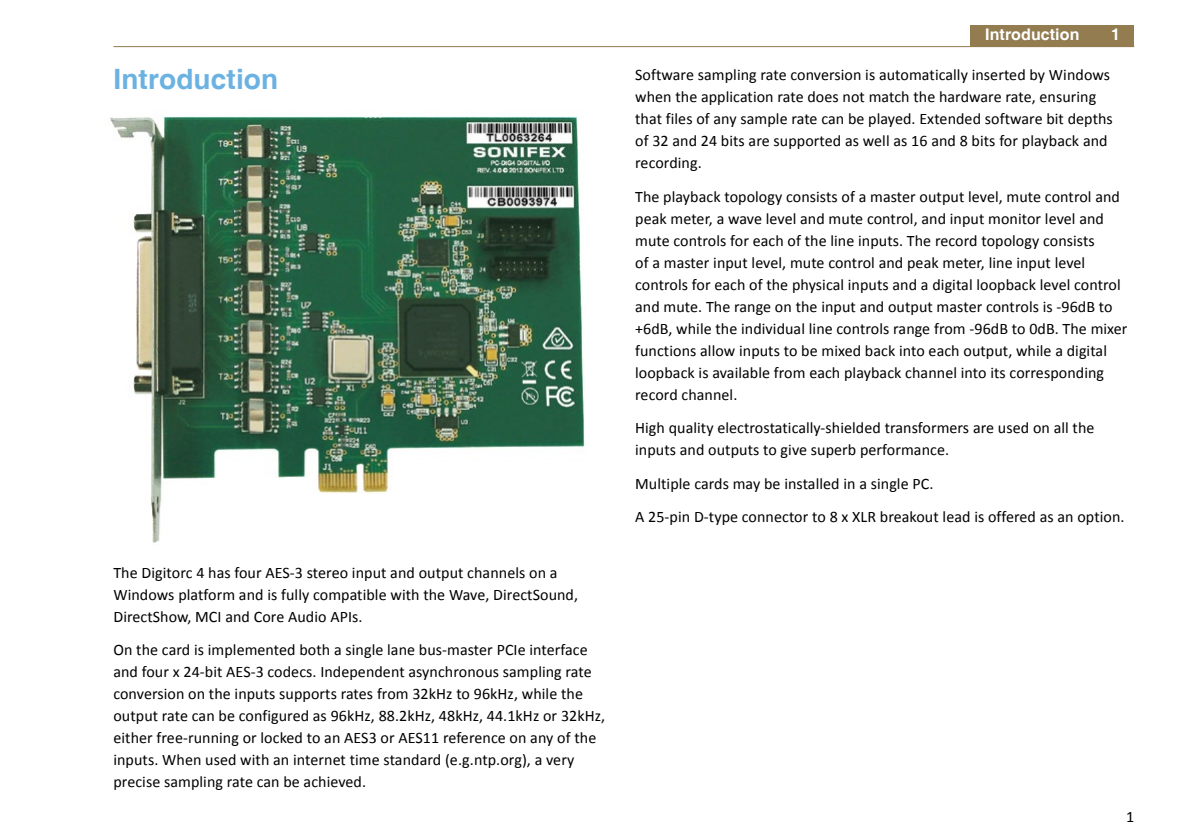
<style>
.page{position:relative;width:1191px;height:840px;background:#fff}
.page>*{position:absolute;margin:0;border:0;box-sizing:border-box;transform-origin:0 0}
.t1{font:700 28px "Helvetica";letter-spacing:.005em;color:#6bb2e2}
.t2{font:16px/22px "Calibri";letter-spacing:.005em;color:#000}
.t3{font:700 16px "Helvetica";letter-spacing:.005em;color:#fff}
</style>
<div class="page">
<div style="left:970px;top:25px;width:164px;height:22px;background:#927c50"></div>
<hr style="left:113px;top:46px;width:1021px;height:1px;background:#927c50">
<img style="left:110px;top:116px;width:475px;height:427px">
<h1 class="t1" style="left:113px;top:61px;width:166px">Introduction</h1>
<p class="t2" style="left:113px;top:561px;width:466px">The Digitorc 4 has four AES-3 stereo input and output channels on a<br>Windows platform and is fully compatible with the Wave, DirectSound,<br>DirectShow, MCI and Core Audio APIs.</p>
<p class="t2" style="left:113px;top:638px;width:493px">On the card is implemented both a single lane bus-master PCIe interface and four x 24-bit AES-3 codecs. Independent asynchronous sampling rate conversion on the inputs supports rates from 32kHz to 96kHz, while the output rate can be configured as 96kHz, 88.2kHz, 48kHz, 44.1kHz or 32kHz, either free-running or locked to an AES3 or AES11 reference on any of the inputs. When used with an internet time standard (e.g.ntp.org), a very precise sampling rate can be achieved.</p>
<p class="t3" style="left:985px;top:25px;width:96px">Introduction</p>
<p class="t3" style="left:1111px;top:25px;width:10px">1</p>
<p class="t2" style="left:635px;top:64px;width:479px">Software sampling rate conversion is automatically inserted by Windows when the application rate does not match the hardware rate, ensuring that files of any sample rate can be played. Extended software bit depths of 32 and 24 bits are supported as well as 16 and 8 bits for playback and recording.</p>
<p class="t2" style="left:635px;top:185px;width:494px">The playback topology consists of a master output level, mute control and peak meter, a wave level and mute control, and input monitor level and mute controls for each of the line inputs. The record topology consists<br>of a master input level, mute control and peak meter, line input level controls for each of the physical inputs and a digital loopback level control and mute. The range on the input and output master controls is -96dB to +6dB, while the individual line controls range from -96dB to 0dB. The mixer functions allow inputs to be mixed back into each output, while a digital loopback is available from each playback channel into its corresponding record channel.</p>
<p class="t2" style="left:635px;top:416px;width:461px">High quality electrostatically-shielded transformers are used on all the inputs and outputs to give superb performance.</p>
<p class="t2" style="left:635px;top:466px;width:491px;line-height:33.4px">Multiple cards may be installed in a single PC.<br>A 25-pin D-type connector to 8 x XLR breakout lead is offered as an option.</p>
<p class="t2" style="left:1126px;top:805px;width:10px">1</p>
</div>
